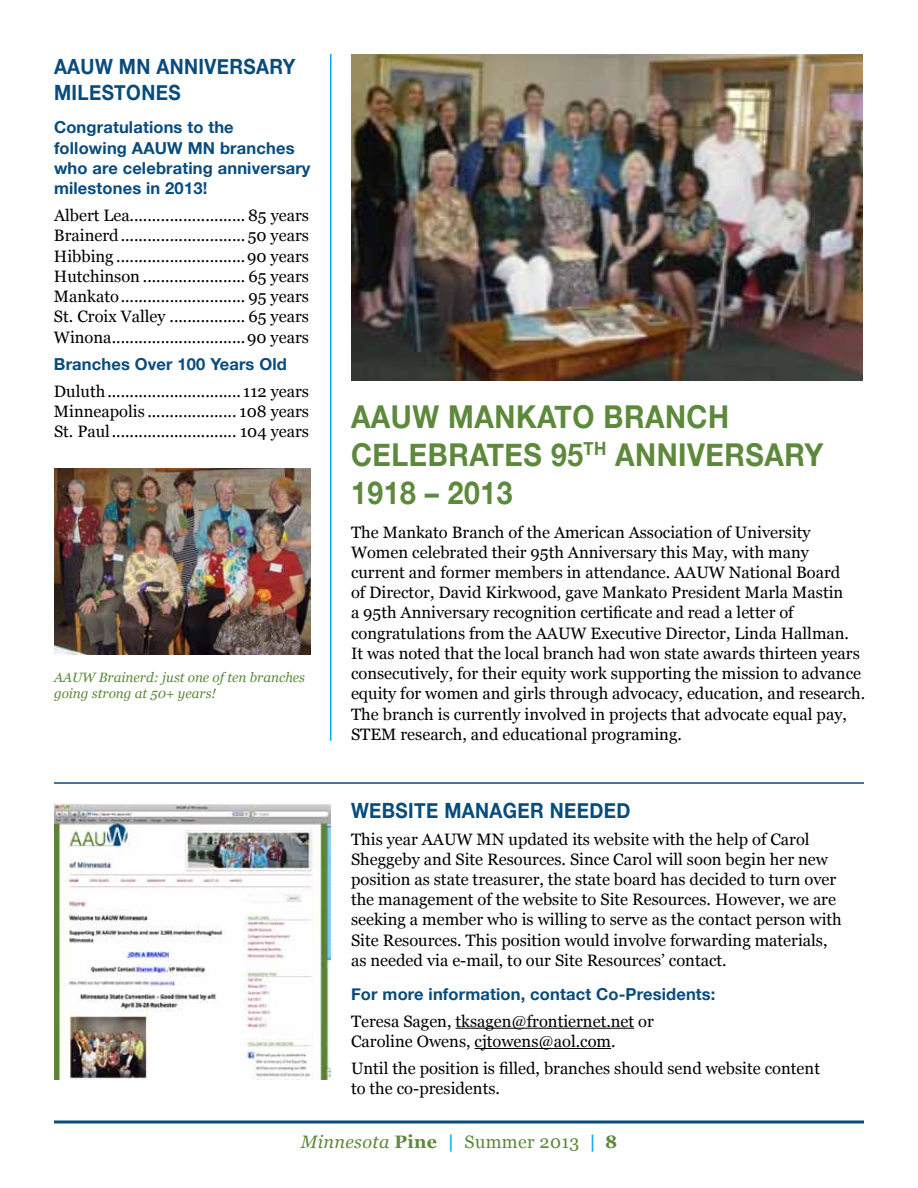
<style>
.page{position:relative;width:918px;height:1188px;background:#fff}
.page>*{position:absolute;margin:0;border:0;box-sizing:border-box;transform-origin:0 0}
.t1{font:700 31.5px/37.8px "Helvetica Neue";letter-spacing:.02em;color:#5d893c;scale:.9 1}
.t2{font:700 21px/25.2px "Helvetica Neue";letter-spacing:.02em;color:#084b7d;scale:.9 1}
.t3{font:18px "Georgia";letter-spacing:.02em;color:#5d893c}
.t4{font:16.5px/20.2px "Georgia";color:#000}
.t5{font:700 16.5px/20.2px "Helvetica Neue";letter-spacing:.01em;color:#084b7d}
.t6{font:italic 13.5px/16.2px "Georgia";color:#5d893c}
.s1{font-style:italic}
.s2{font-weight:700}
.s3{font-weight:700;color:#00aeef}
</style>
<div class="page">
<svg style="left:54px;top:1120px;width:810px;height:4px"></svg>
<hr style="left:330px;top:54px;width:2px;height:687px;background:#00aeef">
<img style="left:351px;top:54px;width:512px;height:326px">
<hr style="left:54px;top:782px;width:810px;height:2px;background:#084b7d">
<hr style="left:455px;top:1028px;width:179px;height:1px;background:#000">
<hr style="left:475px;top:1048px;width:136px;height:1px;background:#000">
<img style="left:54px;top:804px;width:277px;height:275px">
<img style="left:54px;top:469px;width:256px;height:185px">
<p class="t2" style="left:54px;top:54px;width:211px">AAUW MN Anniversary<br>Milestones</p>
<p class="t5" style="left:54px;top:117px;width:258px">Congratulations to the following AAUW MN branches who are celebrating anniversary milestones in 2013!</p>
<p class="t4" style="left:54px;top:205px;width:257px;text-align:justify">Albert Lea.......................... 85 years Brainerd............................ 50 years Hibbing .............................90 years Hutchinson ....................... 65 years Mankato............................ 95 years St. Croix Valley ................. 65 years Winona..............................90 years</p>
<p class="t5" style="left:54px;top:353px;width:234px">Branches Over 100 Years Old</p>
<p class="t4" style="left:54px;top:381px;width:257px;text-align:justify">Duluth.............................. 112 years Minneapolis .................... 108 years St. Paul............................ 104 years</p>
<p class="t6" style="left:54px;top:669px;width:253px">AAUW Brainerd: just one of ten branches going strong at 50+ years!</p>
<h1 class="t1" style="left:351px;top:397px;width:526px">AAUW MANKATO BRANCH<br>CELE BRATES 95<sup>TH</sup> ANN IVERSARY<br>1918 – 2013</h1>
<p class="t4" style="left:351px;top:522px;width:516px">The Mankato Branch of the American Association of University Women celebrated their 95th Anniversary this May, with many current and former members in attendance. AAUW National Board<br>of Director, David Kirkwood, gave Mankato President Marla Mastin<br>a 95th Anniversary recognition certificate and read a letter of congratulations from the AAUW Executive Director, Linda Hallman.<br>It was noted that the local branch had won state awards thirteen years consecutively, for their equity work supporting the mission to advance equity for women and girls through advocacy, education, and research.<br>The branch is currently involved in projects that advocate equal pay, STEM research, and educational programing.</p>
<p class="t2" style="left:351px;top:797px;width:309px">Website Manager Needed</p>
<p class="t4" style="left:351px;top:829px;width:492px">This year AAUW MN updated its website with the help of Carol Sheggeby and Site Resources. Since Carol will soon begin her new position as state treasurer, the state board has decided to turn over the management of the website to Site Resources. However, we are seeking a member who is willing to serve as the contact person with Site Resources. This position would involve forwarding materials, as needed via e-mail, to our Site Resources’ contact.</p>
<p class="t5" style="left:351px;top:983px;width:366px">For more information, contact Co-Presidents:</p>
<p class="t4" style="left:351px;top:1011px;width:304px">Teresa Sagen, tksagen@frontiernet.net or<br>Caroline Owens, cjtowens@aol.com.</p>
<p class="t4" style="left:351px;top:1058px;width:471px">Until the position is filled, branches should send website content to the co-presidents.</p>
<p class="t3" style="left:301px;top:1131px;width:318px"><span class="s1">Minnesota</span> <span class="s2">Pine</span> <span class="s3">|</span> Summer 2013 <span class="s3">|</span> <span class="s2">8</span></p>
</div>
